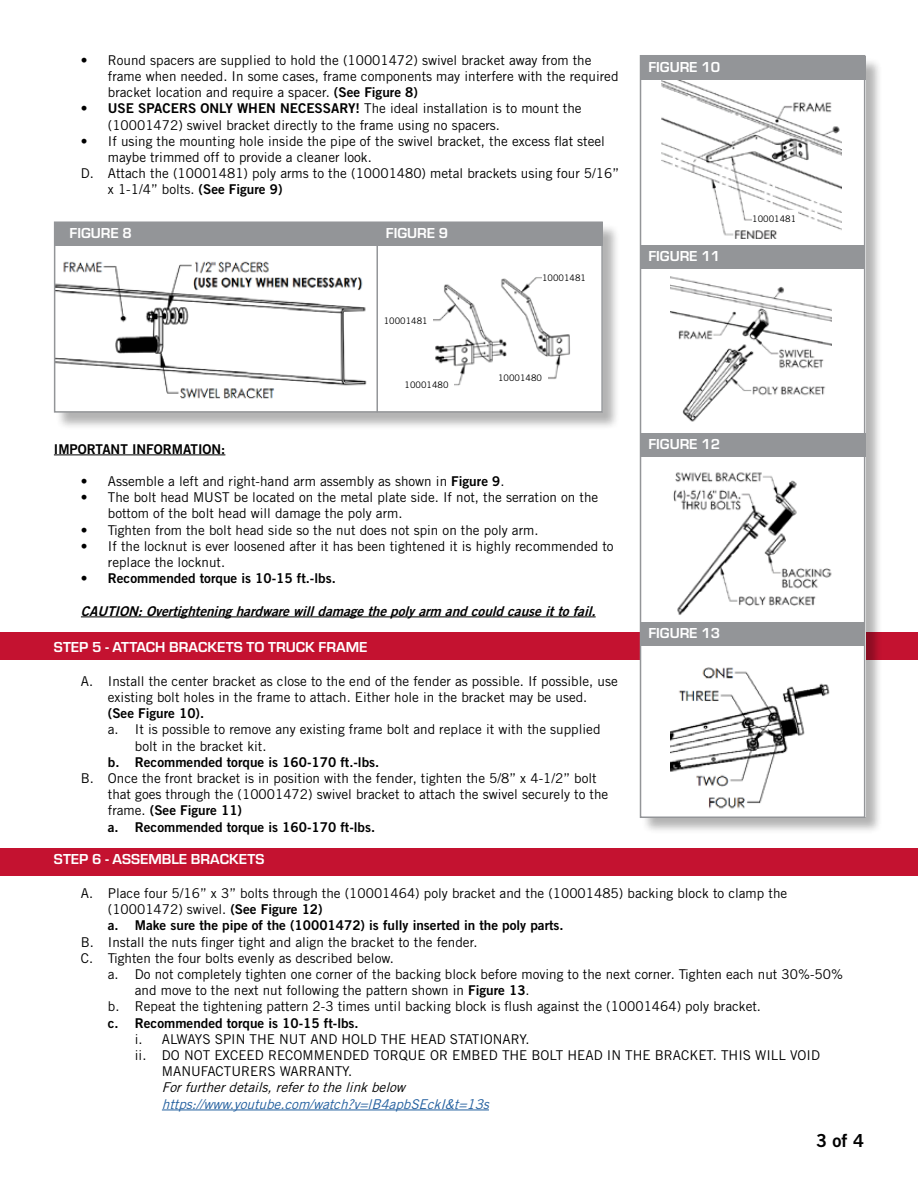
<style>
.page{position:relative;width:918px;height:1188px;background:#fff}
.page>*{position:absolute;margin:0;border:0;box-sizing:border-box;transform-origin:0 0}
.t1{font:18px "Trade Gothic LT Std Bd 2";color:#000}
.t2{font:700 15px "Eurostile";color:#fff}
.t3{font:13.5px/16.2px "Trade Gothic LT Std";color:#000}
.t4{font:13.5px/16.2px "Trade Gothic LT Std Bd 2";color:#000}
.t5{font:italic 13.5px "Trade Gothic LT Std Bd 2";color:#000}
.t6{font:italic 13.5px "Trade Gothic LT Std";color:#215e9e}
.t7{font:italic 13.5px "Trade Gothic LT Std";color:#000}
.t8{font:9px "Trade Gothic LT Std";color:#000}
.s1{font-family:"Trade Gothic LT Std Bd 2"}
.s2{font-family:"Trade Gothic LT Std"}
</style>
<div class="page">
<div style="left:0;top:633px;width:918px;height:27px;background:#c41230"></div>
<div style="left:0;top:848px;width:918px;height:28px;background:#c41230"></div>
<hr style="left:54px;top:455px;width:171px;height:1px;background:#000">
<hr style="left:81px;top:617px;width:515px;height:1px;background:#000">
<div style="left:55px;top:223px;width:566px;height:207px;background:#000;opacity:.3"></div>
<div style="left:54px;top:222px;width:549px;height:190px;background:#fff"></div>
<img style="left:57px;top:261px;width:310px;height:138px">
<div style="left:54px;top:221px;width:549px;height:192px;border:2px solid #939598"></div>
<div style="left:641px;top:57px;width:242px;height:778px;background:#000;opacity:.3"></div>
<div style="left:640px;top:56px;width:225px;height:761px;background:#fff"></div>
<img style="left:673px;top:472px;width:159px;height:143px">
<img style="left:670px;top:667px;width:160px;height:142px">
<img style="left:670px;top:276px;width:161px;height:146px">
<img style="left:661px;top:80px;width:180px;height:159px">
<div style="left:640px;top:56px;width:225px;height:24px;background:#939598"></div>
<div style="left:54px;top:222px;width:549px;height:24px;background:#939598"></div>
<div style="left:640px;top:433px;width:225px;height:24px;background:#939598"></div>
<div style="left:640px;top:245px;width:225px;height:24px;background:#939598"></div>
<div style="left:640px;top:622px;width:225px;height:24px;background:#939598"></div>
<div style="left:640px;top:55px;width:225px;height:763px;border:2px solid #939598"></div>
<hr style="left:376px;top:222px;width:2px;height:190px;background:#939598">
<hr style="left:162px;top:1110px;width:327px;height:1px;background:#215e9e">
<img style="left:433px;top:277px;width:137px;height:109px">
<div style="left:752px;top:210px;width:46px;height:17px;background:#fff"></div>
<div style="left:405px;top:376px;width:49px;height:17px;background:#fff"></div>
<div style="left:498px;top:369px;width:49px;height:17px;background:#fff"></div>
<div style="left:542px;top:269px;width:49px;height:17px;background:#fff"></div>
<p class="t3" style="left:108px;top:52px;width:512px;text-indent:-27px">• Round spacers are supplied to hold the (10001472) swivel bracket away from the frame when needed. In some cases, frame components may interfere with the required bracket location and require a spacer. <span class="s1">(See Figure 8)</span></p>
<p class="t3" style="left:108px;top:100px;width:475px;text-indent:-27px"><span class="s1">• USE SPACERS ONLY WHEN NECESSARY!</span> The ideal installation is to mount the (10001472) swivel bracket directly to the frame using no spacers.</p>
<p class="t3" style="left:81px;top:133px;width:526px">• If using the mounting hole inside the pipe of the swivel bracket, the excess flat steel</p>
<p class="t3" style="left:108px;top:149px;width:265px">maybe trimmed off to provide a cleaner look.</p>
<p class="t3" style="left:81px;top:165px;width:540px">D. Attach the (10001481) poly arms to the (10001480) metal brackets using four 5/16”</p>
<p class="t3" style="left:108px;top:181px;width:176px">x 1-1/4” bolts. <span class="s1">(See Figure 9)</span></p>
<p class="t2" style="left:70px;top:222px;width:64px">FIGURE 8</p>
<p class="t2" style="left:386px;top:223px;width:64px">FIGURE 9</p>
<p class="t8" style="left:384px;top:315px;width:45px">10001481</p>
<p class="t8" style="left:405px;top:379px;width:45px">10001480</p>
<p class="t8" style="left:542px;top:272px;width:45px">10001481</p>
<p class="t8" style="left:498px;top:372px;width:45px">10001480</p>
<p class="t4" style="left:54px;top:440px;width:173px">IMPORTANT INFORMATION:</p>
<p class="t3" style="left:81px;top:473px;width:425px">• Assemble a left and right-hand arm assembly as shown in <span class="s1">Figure 9</span>.</p>
<p class="t3" style="left:108px;top:489px;width:492px;text-indent:-27px">• The bolt head MUST be located on the metal plate side. If not, the serration on the bottom of the bolt head will damage the poly arm.</p>
<p class="t3" style="left:81px;top:521px;width:459px">• Tighten from the bolt head side so the nut does not spin on the poly arm.</p>
<p class="t3" style="left:108px;top:538px;width:507px;text-indent:-27px">• If the locknut is ever loosened after it has been tightened it is highly recommended to replace the locknut.</p>
<p class="t4" style="left:81px;top:570px;width:256px">• Recommended torque is 10-15 ft.-lbs.</p>
<p class="t5" style="left:81px;top:602px;width:521px">CAUTION:Overtighteninghardwarewilldamagethepolyarm andcouldcauseittofail.</p>
<p class="t2" style="left:54px;top:636px;width:315px">STEP 5 - ATTACH BRACKETS TO TRUCK FRAME</p>
<p class="t3" style="left:81px;top:673px;width:538px;text-align:center">A. Install the center bracket as close to the end of the fender as possible. If possible, use existing bolt holes in the frame to attach. Either hole in the bracket may be used.</p>
<p class="t4" style="left:108px;top:705px;width:98px">(See Figure 10).</p>
<p class="t3" style="left:135px;top:721px;width:467px;text-indent:-27px">a. It is possible to remove any existing frame bolt and replace it with the supplied bolt in the bracket kit.</p>
<p class="t4" style="left:108px;top:754px;width:273px">b. Recommended torque is 160-170 ft.-lbs.</p>
<p class="t3" style="left:108px;top:770px;width:502px;text-indent:-27px">B. Once the front bracket is in position with the fender, tighten the 5/8” x 4-1/2” bolt that goes through the (10001472) swivel bracket to attach the swivel securely to the</p>
<p class="t4" style="left:108px;top:802px;width:269px"><span class="s2">frame.</span> (See Figure 11)<br>a. Recommended torque is 160-170 ft-lbs.</p>
<p class="t2" style="left:649px;top:56px;width:73px">FIGURE 10</p>
<p class="t2" style="left:649px;top:245px;width:73px">FIGURE 11</p>
<p class="t2" style="left:649px;top:433px;width:73px">FIGURE 12</p>
<p class="t2" style="left:649px;top:622px;width:73px">FIGURE 13</p>
<p class="t8" style="left:752px;top:213px;width:45px">10001481</p>
<p class="t2" style="left:54px;top:848px;width:212px">STEP 6 - ASSEMBLE BRACKETS</p>
<p class="t3" style="left:108px;top:885px;width:681px;text-indent:-27px">A. Place four 5/16” x 3” bolts through the (10001464) poly bracket and the (10001485) backing block to clamp the (10001472) swivel. <span class="s1">(See Figure 12)</span></p>
<p class="t4" style="left:108px;top:917px;width:457px">a. Make sure the pipe of the (10001472) is fully inserted in the poly parts.</p>
<p class="t3" style="left:81px;top:934px;width:398px">B. Install the nuts finger tight and align the bracket to the fender.<br>C. Tighten the four bolts evenly as described below.</p>
<p class="t3" style="left:108px;top:966px;width:737px">a. Do not completely tighten one corner of the backing block before moving to the next corner. Tighten each nut 30%-50%</p>
<p class="t3" style="left:135px;top:982px;width:396px">and move to the next nut following the pattern shown in <span class="s1">Figure 13</span>.</p>
<p class="t3" style="left:108px;top:998px;width:655px">b. Repeat the tightening pattern 2-3 times until backing block is flush against the (10001464) poly bracket.</p>
<p class="t4" style="left:108px;top:1014px;width:252px">c. Recommended torque is 10-15 ft-lbs.</p>
<p class="t3" style="left:135px;top:1031px;width:396px">i. ALWAYS SPIN THE NUT AND HOLD THE HEAD STATIONARY.</p>
<p class="t3" style="left:135px;top:1047px;width:687px">ii. DO NOT EXCEED RECOMMENDED TORQUE OR EMBED THE BOLT HEAD IN THE BRACKET. THIS WILL VOID</p>
<p class="t3" style="left:162px;top:1063px;width:192px">MANUFACTURERS WARRANTY.</p>
<p class="t7" style="left:162px;top:1079px;width:249px">Forfurtherdetails,refertothelinkbelow</p>
<p class="t6" style="left:162px;top:1096px;width:333px">https://www.youtube.com/watch?v=lB4apbSEckI&amp;t=13s</p>
<h1 class="t1" style="left:816px;top:1129px;width:49px">3 of 4</h1>
</div>
